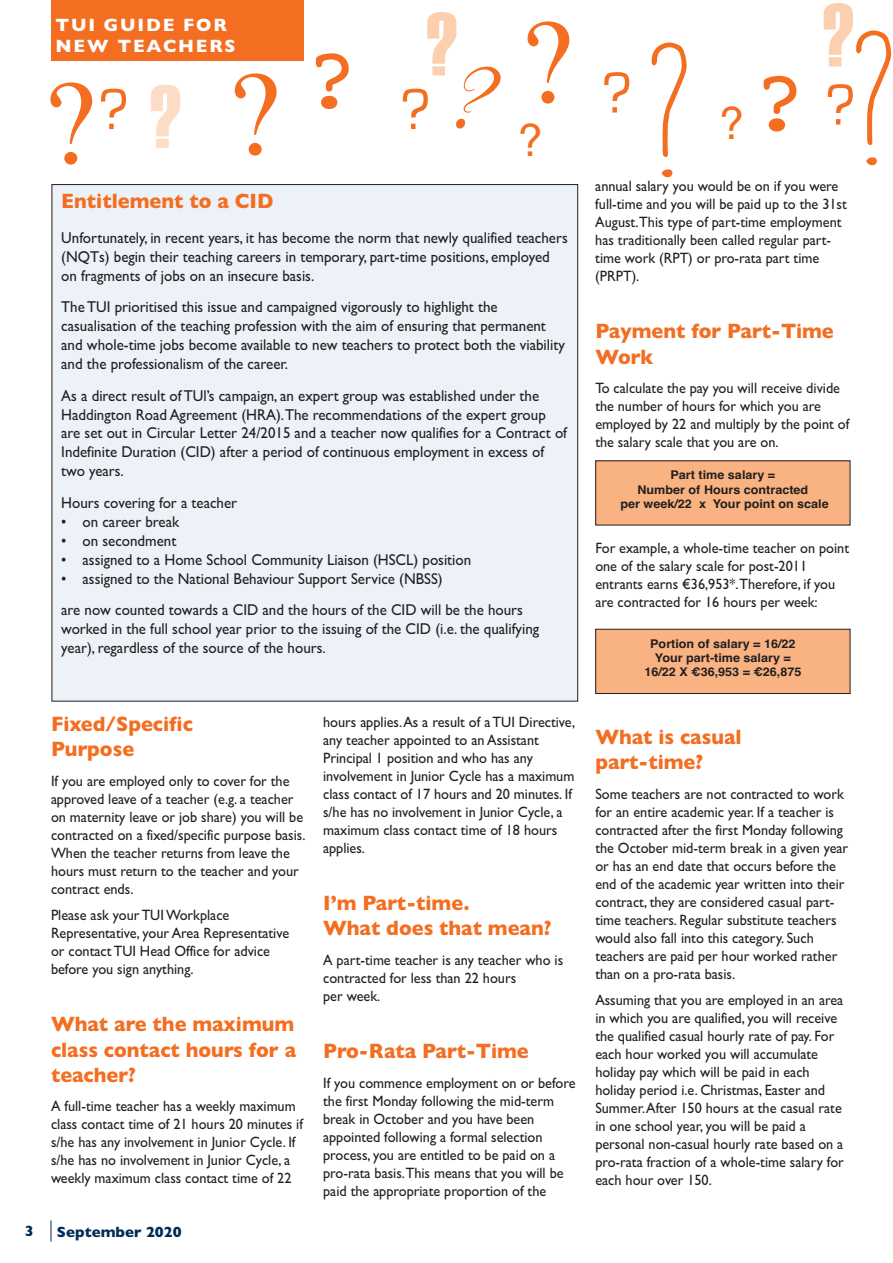
<style>
.page{position:relative;width:893px;height:1263px;background:#fff}
.page>*{position:absolute;margin:0;border:0;box-sizing:border-box;transform-origin:0 0}
.t1{font:150px "Frente H1";color:#f36e21}
.t2{font:120px "Times";color:#f36e21}
.t3{font:90px "Haettenschweiler";color:#fccfae}
.t4{font:90px "Chopin Script";color:#f36e21}
.t5{font:90px "Courier";color:#f36e21}
.t6{font:60px "Eurostile";color:#f36e21}
.t7{font:45px "Helvetica";color:#f36e21}
.t8{font:700 21px/25.2px "Gill Sans";color:#f36e21;scale:.95 1}
.t9{font:700 18px/21.6px "Gill Sans";letter-spacing:.1em;color:#fff}
.t10{font:15.75px/18.9px "Gill Sans";color:#231f20;scale:.95 1}
.t11{font:15px/18px "Gill Sans";color:#231f20;scale:.95 1}
.t12{font:700 15px "Gill Sans";color:#002c55}
.t13{font:700 12px/14.4px "Helvetica";color:#231f20;text-align:center;scale:1.05 1}
.s1{font-family:"Haettenschweiler";font-size:90px;color:#fdddc6}
</style>
<div class="page">
<svg style="left:51px;top:1220px;width:1px;height:22px"></svg>
<div style="left:52px;top:185px;width:526px;height:516px;background:#edf2f9"></div>
<div style="left:596px;top:461px;width:254px;height:64px;background:#f9b281"></div>
<div style="left:596px;top:629px;width:254px;height:64px;background:#f9b281"></div>
<div style="left:595px;top:629px;width:255px;height:65px;border:1px solid #231f20"></div>
<div style="left:51px;top:0;width:252px;height:61px;background:#f36e21"></div>
<p class="t9" style="left:56px;top:14px;width:182px">TUI GUIDE FOR<br>NEW TEACHERS</p>
<h2 class="t2" style="left:43px;top:47px;width:239px">?<span class="s1">?</span>?</h2>
<h3 class="t6" style="left:98px;top:73px;width:33px">?</h3>
<h3 class="t5" style="left:305px;top:25px;width:55px">?</h3>
<h3 class="t3" style="left:426px;top:-7px;width:33px">?</h3>
<h3 class="t6" style="left:400px;top:65px;width:234px">? <sup>?</sup>?</h3>
<h3 class="t4" style="left:455px;top:44px;width:89px">? <sub>?</sub></h3>
<h1 class="t1" style="left:647px;top:2px;width:44px">?</h1>
<h3 class="t7" style="left:719px;top:97px;width:90px">?<sup>?</sup></h3>
<h3 class="t3" style="left:822px;top:-16px;width:33px">?</h3>
<h1 class="t1" style="left:851px;top:-10px;width:44px">?</h1>
<h3 class="t6" style="left:825px;top:69px;width:33px">?</h3>
<h3 class="t8" style="left:61px;top:188px;width:225px">Entitlement to a CID</h3>
<p class="t10" style="left:61px;top:228px;width:535px">Unfortunately, in recent years, it has become the norm that newly qualified teachers (NQTs) begin their teaching careers in temporary, part-time positions, employed on fragments of jobs on an insecure basis.</p>
<p class="t10" style="left:61px;top:297px;width:532px">The TUI prioritised this issue and campaigned vigorously to highlight the casualisation of the teaching profession with the aim of ensuring that permanent and whole-time jobs become available to new teachers to protect both the viability and the professionalism of the career.</p>
<p class="t10" style="left:61px;top:386px;width:534px">As a direct result of TUl’s campaign, an expert group was established under the Haddington Road Agreement (HRA).The recommendations of the expert group are set out in Circular Letter 24/2015 and a teacher now qualifies for a Contract of Indefinite Duration (CID) after a period of continuous employment in excess of two years.</p>
<p class="t10" style="left:61px;top:493px;width:187px">Hours covering for a teacher</p>
<p class="t10" style="left:61px;top:512px;width:126px">• on career break</p>
<p class="t10" style="left:61px;top:531px;width:123px">• on secondment</p>
<p class="t10" style="left:61px;top:550px;width:433px">• assigned to a Home School Community Liaison (HSCL) position</p>
<p class="t10" style="left:61px;top:562px;width:487px;line-height:31.7px">• assigned to the National Behaviour Support Service (NBSS)<br>are now counted towards a CID and the hours of the CID will be the hours</p>
<p class="t10" style="left:61px;top:619px;width:505px">worked in the full school year prior to the issuing of the CID (i.e. the qualifying year), regardless of the source of the hours.</p>
<h3 class="t8" style="left:51px;top:711px;width:151px">Fixed/Specific<br>Purpose</h3>
<p class="t11" style="left:51px;top:772px;width:269px">If you are employed only to cover for the approved leave of a teacher (e.g. a teacher on maternity leave or job share) you will be contracted on a fixed/specific purpose basis.<br>When the teacher returns from leave the hours must return to the teacher and your contract ends.</p>
<p class="t11" style="left:51px;top:906px;width:252px">Please ask your TUIWorkplace Representative, your Area Representative or contact TUI Head Office for advice before you sign anything.</p>
<h3 class="t8" style="left:51px;top:1011px;width:260px;text-align:justify">What are the maximum class contact hours for a teacher?</h3>
<p class="t11" style="left:51px;top:1097px;width:267px">A full-time teacher has a weekly maximum class contact time of 21 hours 20 minutes if s/he has any involvement in Junior Cycle. If s/he has no involvement in Junior Cycle, a weekly maximum class contact time of 22</p>
<p class="t12" style="left:25px;top:1222px;width:10px">3</p>
<p class="t12" style="left:57px;top:1223px;width:126px">September 2020</p>
<p class="t11" style="left:323px;top:713px;width:267px">hours applies.As a result of a TUI Directive, any teacher appointed to an Assistant Principal 1 position and who has any involvement in Junior Cycle has a maximum class contact of 17 hours and 20 minutes. If s/he has no involvement in Junior Cycle, a maximum class contact time of 18 hours applies.</p>
<h3 class="t8" style="left:323px;top:890px;width:242px">I’m Part-time.<br>What does that mean?</h3>
<p class="t11" style="left:323px;top:951px;width:254px">A part-time teacher is any teacher who is contracted for less than 22 hours<br>per week.</p>
<h3 class="t8" style="left:323px;top:1038px;width:218px">Pro-Rata Part-Time</h3>
<p class="t11" style="left:323px;top:1073px;width:267px">If you commence employment on or before the first Monday following the mid-term break in October and you have been appointed following a formal selection process, you are entitled to be paid on a pro-rata basis.This means that you will be paid the appropriate proportion of the</p>
<p class="t11" style="left:595px;top:177px;width:266px">annual salary you would be on if you were full-time and you will be paid up to the 31st August.This type of part-time employment has traditionally been called regular part&shy;time work (RPT) or pro-rata part time (PRPT).</p>
<h3 class="t8" style="left:595px;top:318px;width:253px">Payment for Part-Time<br>Work</h3>
<p class="t11" style="left:595px;top:379px;width:269px">To calculate the pay you will receive divide the number of hours for which you are employed by 22 and multiply by the point of the salary scale that you are on.</p>
<p class="t13" style="left:620px;top:468px;width:200px">Part time salary =<br>Number of Hours contracted<br>per week/22 x Your point on scale</p>
<p class="t11" style="left:595px;top:539px;width:269px">For example, a whole-time teacher on point one of the salary scale for post-2011 entrants earns €36,953*.Therefore, if you are contracted for 16 hours per week:</p>
<p class="t13" style="left:644px;top:636px;width:151px">Portion of salary = 16/22<br>Your part-time salary =<br>16/22 X €36,953 = €26,875</p>
<h3 class="t8" style="left:595px;top:724px;width:155px">What is casual part-time?</h3>
<p class="t11" style="left:595px;top:784px;width:268px">Some teachers are not contracted to work for an entire academic year. If a teacher is contracted after the first Monday following the October mid-term break in a given year or has an end date that occurs before the end of the academic year written into their contract, they are considered casual part&shy;time teachers. Regular substitute teachers would also fall into this category. Such teachers are paid per hour worked rather than on a pro-rata basis.</p>
<p class="t11" style="left:595px;top:991px;width:263px">Assuming that you are employed in an area in which you are qualified, you will receive the qualified casual hourly rate of pay. For each hour worked you will accumulate holiday pay which will be paid in each holiday period i.e. Christmas, Easter and Summer.After 150 hours at the casual rate in one school year, you will be paid a personal non-casual hourly rate based on a pro-rata fraction of a whole-time salary for each hour over 150.</p>
</div>
